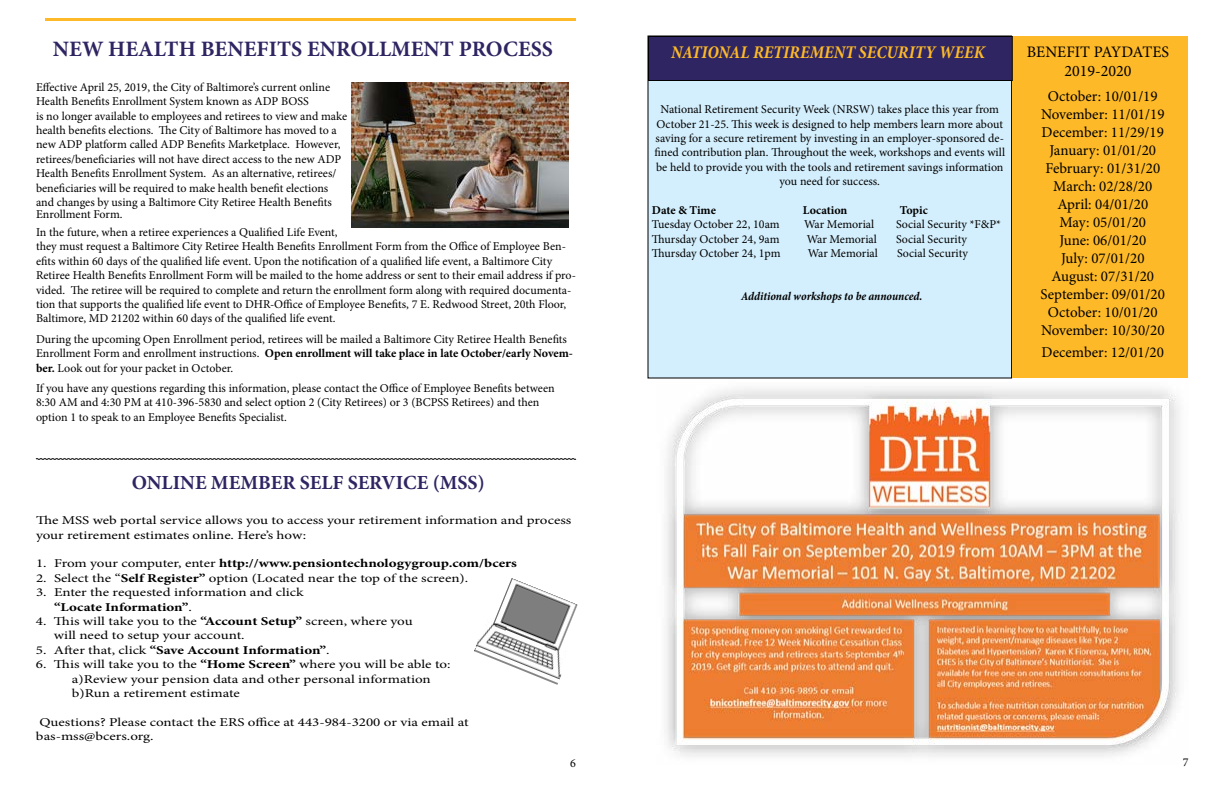
<style>
.page{position:relative;width:1224px;height:792px;background:#fff}
.page>*{position:absolute;margin:0;border:0;box-sizing:border-box;transform-origin:0 0}
.t1{font:700 22px "Minion Pro";color:#2e2562}
.t2{font:700 20px "Minion Pro";color:#2e2562}
.t3{font:italic 700 condensed 18px "Minion Pro";color:#fdb927}
.t4{font:16px/19.2px "Minion Pro";color:#000;text-align:center}
.t5{font:15px/18px "Minion Pro";color:#000;text-align:center}
.t6{font:12px/14.4px "Minion Pro";color:#000}
.t7{font:12px/14.4px "Minion Pro";color:#000;scale:1.25 1}
.t8{font:700 12px "Minion Pro";letter-spacing:-.005em;color:#000;scale:1.25 1}
.t9{font:italic 700 condensed 12px "Minion Pro";letter-spacing:-.005em;color:#000}
.t10{font:700 12px "Minion Pro";letter-spacing:-.005em;color:#000}
.s1{font-weight:700}
.s2{font-weight:400}
</style>
<div class="page">
<div style="left:648px;top:36px;width:364px;height:342px;background:#d3eefc"></div>
<img style="left:656px;top:378px;width:524px;height:379px">
<div style="left:1013px;top:36px;width:175px;height:342px;background:#fdb927"></div>
<div style="left:648px;top:36px;width:364px;height:44px;background:#2e2562"></div>
<div style="left:648px;top:36px;width:365px;height:45px;border:1px solid #000"></div>
<hr style="left:45px;top:18px;width:531px;height:3px;background:#fdb927">
<img style="left:351px;top:83px;width:218px;height:145px">
<svg style="left:36px;top:458px;width:540px;height:2px"></svg>
<img style="left:474px;top:578px;width:104px;height:107px">
<h1 class="t1" style="left:53px;top:33px;width:502px">NEW HEALTH BENEFITS ENROLLMENT PROCESS</h1>
<p class="t6" style="left:36px;top:80px;width:313px">Effective April 25, 2019, the City of Baltimore’s current online Health Benefits Enrollment System known as ADP BOSS<br>is no longer available to employees and retirees to view and make health benefits elections. The City of Baltimore has moved to a new ADP platform called ADP Benefits Marketplace. However, retirees/beneficiaries will not have direct access to the new ADP Health Benefits Enrollment System. As an alternative, retirees/ beneficiaries will be required to make health benefit elections and changes by using a Baltimore City Retiree Health Benefits</p>
<p class="t6" style="left:36px;top:205px;width:303px;line-height:18px">Enrollment Form.<br>In the future, when a retiree experiences a Qualified Life Event,</p>
<p class="t6" style="left:36px;top:239px;width:542px">they must request a Baltimore City Retiree Health Benefits Enrollment Form from the Office of Employee Ben&shy;efits within 60 days of the qualified life event. Upon the notification of a qualified life event, a Baltimore City Retiree Health Benefits Enrollment Form will be mailed to the home address or sent to their email address if pro&shy;vided. The retiree will be required to complete and return the enrollment form along with required documenta&shy;tion that supports the qualified life event to DHR-Office of Employee Benefits, 7 E. Redwood Street, 20th Floor, Baltimore, MD 21202 within 60 days of the qualified life event.</p>
<p class="t6" style="left:36px;top:332px;width:539px">During the upcoming Open Enrollment period, retirees will be mailed a Baltimore City Retiree Health Benefits<br>Enrollment Form and enrollment instructions. <span class="s1">Open enrollment will take place in late October/early Novem&shy;ber.</span> Look out for your packet in October.</p>
<p class="t6" style="left:36px;top:381px;width:520px">If you have any questions regarding this information, please contact the Office of Employee Benefits between<br>8:30 AM and 4:30 PM at 410-396-5830 and select option 2 (City Retirees) or 3 (BCPSS Retirees) and then option 1 to speak to an Employee Benefits Specialist.</p>
<h2 class="t2" style="left:132px;top:468px;width:354px">ONLINE MEMBER SELF SERVICE (MSS)</h2>
<p class="t7" style="left:36px;top:513px;width:430px">The MSS web portal service allows you to access your retirement information and process your retirement estimates online. Here’s how:</p>
<p class="t8" style="left:36px;top:555px;width:386px"><span class="s2">1. From your computer, enter</span> http://www.pensiontechnologygroup.com/bcers</p>
<p class="t7" style="left:36px;top:571px;width:347px">2. Select the “<span class="s1">Self Register”</span> option (Located near the top of the screen).</p>
<p class="t7" style="left:54px;top:585px;width:201px;text-indent:-18px">3. Enter the requested information and click <span class="s1">“Locate Information”</span>.</p>
<p class="t7" style="left:54px;top:614px;width:288px;text-indent:-18px">4. This will take you to the <span class="s1">“Account Setup”</span> screen, where you will need to setup your account.</p>
<p class="t8" style="left:36px;top:642px;width:236px"><span class="s2">5. After that, click</span> ‘‘Save Account Information”<span class="s2">.</span></p>
<p class="t7" style="left:72px;top:657px;width:304px;text-indent:-36px">6. This will take you to the <span class="s1">“Home Screen”</span> where you will be able to: a)Review your pension data and other personal information b)Run a retirement estimate</p>
<p class="t7" style="left:36px;top:715px;width:348px">Questions? Please contact the ERS office at 443-984-3200 or via email at bas-mss@bcers.org.</p>
<h3 class="t3" style="left:671px;top:40px;width:315px">NATIONAL RETIREMENT SECURITY WEEK</h3>
<p class="t6" style="left:655px;top:102px;width:352px;text-align:center">National Retirement Security Week (NRSW) takes place this year from October 21-25. This week is designed to help members learn more about saving for a secure retirement by investing in an employer-sponsored de&shy;fined contribution plan. Throughout the week, workshops and events will be held to provide you with the tools and retirement savings information you need for success.</p>
<p class="t10" style="left:652px;top:202px;width:65px">Date &amp; Time</p>
<p class="t10" style="left:803px;top:202px;width:46px">Location</p>
<p class="t10" style="left:900px;top:202px;width:29px">Topic</p>
<p class="t6" style="left:652px;top:217px;width:129px">Tuesday October 22, 10am</p>
<p class="t6" style="left:804px;top:217px;width:72px">War Memorial</p>
<p class="t6" style="left:896px;top:217px;width:106px">Social Security *F&amp;P*</p>
<p class="t6" style="left:652px;top:232px;width:129px">Thursday October 24, 9am</p>
<p class="t6" style="left:807px;top:232px;width:72px">War Memorial</p>
<p class="t6" style="left:896px;top:232px;width:72px">Social Security</p>
<p class="t6" style="left:652px;top:246px;width:130px">Thursday October 24, 1pm</p>
<p class="t6" style="left:808px;top:246px;width:72px">War Memorial</p>
<p class="t6" style="left:897px;top:246px;width:72px">Social Security</p>
<p class="t9" style="left:741px;top:288px;width:183px">Additional workshops to be announced.</p>
<h3 class="t4" style="left:1027px;top:42px;width:144px">BENEFIT PAYDATES<br>2019-2020</h3>
<p class="t5" style="left:1041px;top:87px;width:126px">October: 10/01/19<br>November: 11/01/19<br>December: 11/29/19<br>January: 01/01/20<br>February: 01/31/20<br>March: 02/28/20<br>April: 04/01/20<br>May: 05/01/20<br>June: 06/01/20<br>July: 07/01/20<br>August: 07/31/20<br>September: 09/01/20<br>October: 10/01/20<br>November: 10/30/20</p>
<p class="t5" style="left:1042px;top:343px;width:124px">December: 12/01/20</p>
<p class="t6" style="left:570px;top:756px;width:7px">6</p>
<p class="t6" style="left:1183px;top:755px;width:7px">7</p>
</div>
